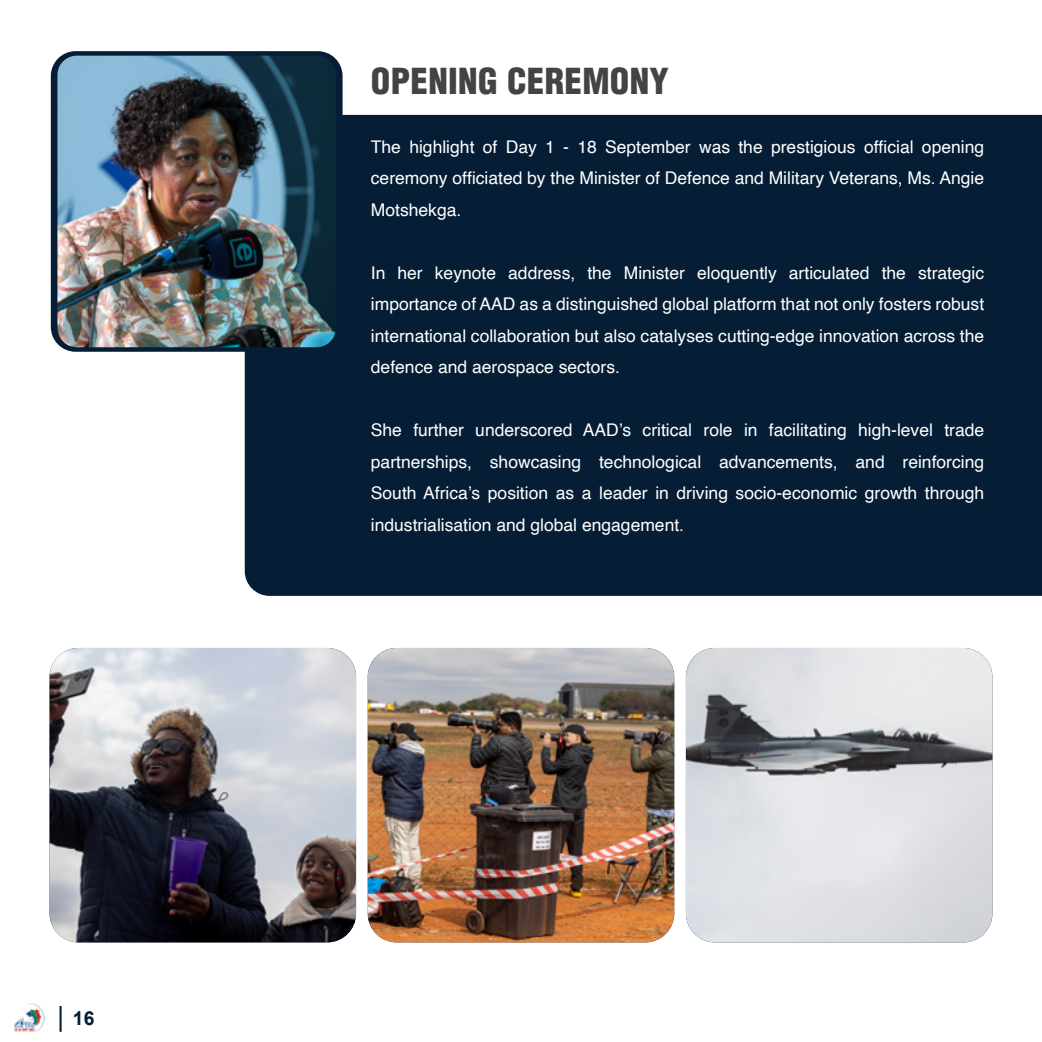
<style>
.page{position:relative;width:1042px;height:1042px;background:#fff}
.page>*{position:absolute;margin:0;border:0;box-sizing:border-box;transform-origin:0 0}
.t1{font:900 condensed 35px "Helvetica LT";letter-spacing:.01em;color:#444341}
.t2{font:700 19.25px "Arial";color:#051e35}
.t3{font:17.5px/31.5px "Helvetica";color:#fff;text-align:justify}
</style>
<div class="page">
<hr style="left:60px;top:1006px;width:2px;height:26px;background:#051e35">
<img style="left:14px;top:1003px;width:31px;height:30px">
<div style="left:51px;top:51px;width:291px;height:301px;background:#051e35;border-radius:25px"></div>
<div style="left:245px;top:115px;width:797px;height:481px;background:#051e35"></div>
<img style="left:57px;top:56px;width:279px;height:291px">
<img style="left:50px;top:648px;width:306px;height:294px">
<img style="left:686px;top:648px;width:306px;height:294px">
<img style="left:368px;top:648px;width:306px;height:294px">
<p class="t2" style="left:73px;top:1006px;width:23px">16</p>
<h1 class="t1" style="left:371px;top:59px;width:300px">OPENING CEREMONY</h1>
<p class="t3" style="left:371px;top:131px;width:615px">The highlight of Day 1 - 18 September was the prestigious official opening ceremony officiated by the Minister of Defence and Military Veterans, Ms. Angie Motshekga.</p>
<p class="t3" style="left:371px;top:257px;width:615px">In her keynote address, the Minister eloquently articulated the strategic importance of AAD as a distinguished global platform that not only fosters robust international collaboration but also catalyses cutting-edge innovation across the defence and aerospace sectors.</p>
<p class="t3" style="left:371px;top:415px;width:615px">She further underscored AAD’s critical role in facilitating high-level trade partnerships, showcasing technological advancements, and reinforcing South Africa’s position as a leader in driving socio-economic growth through industrialisation and global engagement.</p>
</div>
